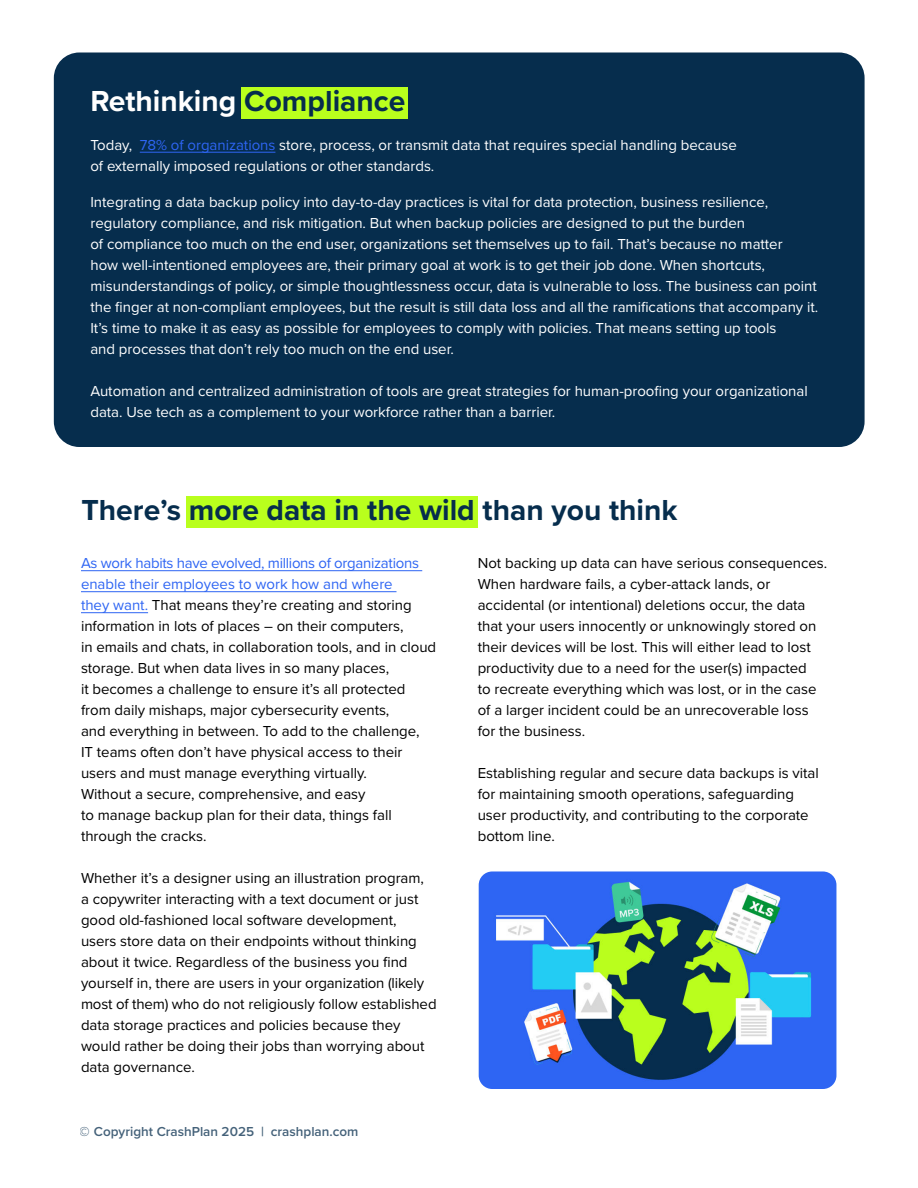
<style>
.page{position:relative;width:918px;height:1188px;background:#fff}
.page>*{position:absolute;margin:0;border:0;box-sizing:border-box;transform-origin:0 0}
.t1{font:700 30px "Proxima Nova";color:#062d4d}
.t2{font:700 30px "Proxima Nova";color:#fff}
.t3{font:15px/21px "Proxima Nova";color:#000}
.t4{font:15px/21px "Proxima Nova";color:#fff}
.t5{font:600 13.5px "Proxima Nova";color:#062d4d}
.s1{color:#062d4d}
.s2{color:#2e65f3}
</style>
<div class="page">
<div style="left:186px;top:496px;width:292px;height:32px;background:#b9ff1d"></div>
<div style="left:54px;top:52px;width:811px;height:395px;background:#062d4d;border-radius:26px"></div>
<hr style="left:140px;top:152px;width:135px;height:1px;background:#2e65f3">
<hr style="left:81px;top:570px;width:341px;height:1px;background:#2e65f3">
<hr style="left:81px;top:591px;width:316px;height:1px;background:#2e65f3">
<hr style="left:81px;top:612px;width:67px;height:1px;background:#2e65f3">
<img style="left:479px;top:872px;width:357px;height:217px">
<div style="left:242px;top:87px;width:166px;height:31px;background:#b9ff1d"></div>
<h1 class="t2" style="left:90px;top:88px;width:317px">Rethinking <span class="s1">Compliance</span></h1>
<p class="t4" style="left:90px;top:135px;width:648px">Today, <span class="s2">78% of organizations</span> store, process, or transmit data that requires special handling because of externally imposed regulations or other standards.</p>
<p class="t4" style="left:90px;top:192px;width:729px">Integrating a data backup policy into day-to-day practices is vital for data protection, business resilience, regulatory compliance, and risk mitigation. But when backup policies are designed to put the burden<br>of compliance too much on the end user, organizations set themselves up to fail. That’s because no matter<br>how well-intentioned employees are, their primary goal at work is to get their job done. When shortcuts, misunderstandings of policy, or simple thoughtlessness occur, data is vulnerable to loss. The business can point the finger at non-compliant employees, but the result is still data loss and all the ramifications that accompany it.<br>It’s time to make it as easy as possible for employees to comply with policies. That means setting up tools<br>and processes that don’t rely too much on the end user.</p>
<p class="t4" style="left:90px;top:381px;width:719px">Automation and centralized administration of tools are great strategies for human-proofing your organizational data. Use tech as a complement to your workforce rather than a barrier.</p>
<h1 class="t1" style="left:81px;top:498px;width:598px">There’s more data in the wild than you think</h1>
<p class="t3" style="left:81px;top:554px;width:357px"><span class="s2">As work habits have evolved, millions of organizations enable their employees to work how and where<br>they want.</span> That means they’re creating and storing information in lots of places – on their computers,<br>in emails and chats, in collaboration tools, and in cloud storage. But when data lives in so many places,<br>it becomes a challenge to ensure it’s all protected from daily mishaps, major cybersecurity events,<br>and everything in between. To add to the challenge,<br>IT teams often don’t have physical access to their users and must manage everything virtually.<br>Without a secure, comprehensive, and easy<br>to manage backup plan for their data, things fall through the cracks.</p>
<p class="t3" style="left:81px;top:869px;width:357px">Whether it’s a designer using an illustration program,<br>a copywriter interacting with a text document or just good old-fashioned local software development,<br>users store data on their endpoints without thinking about it twice. Regardless of the business you find yourself in, there are users in your organization (likely most of them) who do not religiously follow established data storage practices and policies because they would rather be doing their jobs than worrying about data governance.</p>
<p class="t5" style="left:80px;top:1125px;width:280px">© Copyright CrashPlan 2025 | crashplan.com</p>
<p class="t3" style="left:478px;top:554px;width:351px">Not backing up data can have serious consequences.<br>When hardware fails, a cyber-attack lands, or accidental (or intentional) deletions occur, the data that your users innocently or unknowingly stored on their devices will be lost. This will either lead to lost productivity due to a need for the user(s) impacted<br>to recreate everything which was lost, or in the case of a larger incident could be an unrecoverable loss for the business.</p>
<p class="t3" style="left:478px;top:764px;width:343px">Establishing regular and secure data backups is vital for maintaining smooth operations, safeguarding user productivity, and contributing to the corporate bottom line.</p>
</div>
